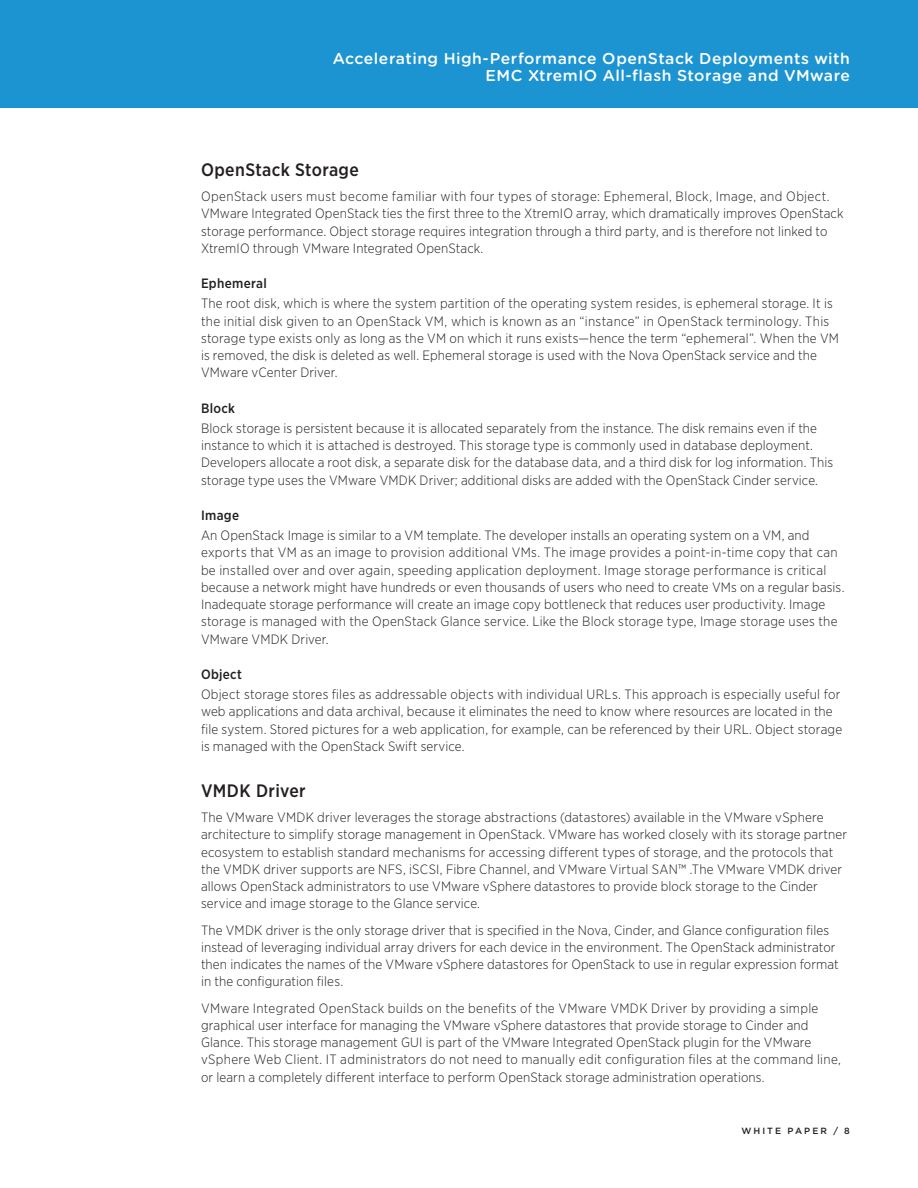
<style>
.page{position:relative;width:918px;height:1188px;background:#fff}
.page>*{position:absolute;margin:0;border:0;box-sizing:border-box;transform-origin:0 0}
._4a_Subhead_1{font:500 18px "Gotham Narrow";letter-spacing:.02em;color:#231f20}
.t1{font:500 15.75px/17.2px "Gotham Rounded";letter-spacing:.03em;color:#fff;text-align:right}
._5a_Body{font:300 13.5px/17.2px "Gotham Narrow";letter-spacing:.01em;color:#231f20}
._4b_Subhead_2{font:500 13.5px "Gotham Narrow";letter-spacing:.025em;color:#231f20}
.t2{font:500 9px "Gotham";letter-spacing:.23em;color:#231f20}
</style>
<div class="page">
<div style="left:0;top:0;width:918px;height:108px;background:#1c94d2"></div>
<p class="t1" style="left:333px;top:49px;width:519px">Accelerating High-Performance OpenStack Deployments with<br>EMC XtremIO All-flash Storage and VMware</p>
<p class="_4a_Subhead_1" style="left:201px;top:159px;width:159px">OpenStack Storage</p>
<p class="_5a_Body" style="left:201px;top:187px;width:644px">OpenStack users must become familiar with four types of storage: Ephemeral, Block, Image, and Object.<br>VMware Integrated OpenStack ties the first three to the XtremIO array, which dramatically improves OpenStack storage performance. Object storage requires integration through a third party, and is therefore not linked to XtremIO through VMware Integrated OpenStack.</p>
<p class="_4b_Subhead_2" style="left:201px;top:275px;width:67px">Ephemeral</p>
<p class="_5a_Body" style="left:201px;top:295px;width:640px">The root disk, which is where the system partition of the operating system resides, is ephemeral storage. It is the initial disk given to an OpenStack VM, which is known as an “instance” in OpenStack terminology. This storage type exists only as long as the VM on which it runs exists—hence the term “ephemeral”. When the VM is removed, the disk is deleted as well. Ephemeral storage is used with the Nova OpenStack service and the VMware vCenter Driver.</p>
<p class="_4b_Subhead_2" style="left:201px;top:399px;width:36px">Block</p>
<p class="_5a_Body" style="left:201px;top:419px;width:634px">Block storage is persistent because it is allocated separately from the instance. The disk remains even if the instance to which it is attached is destroyed. This storage type is commonly used in database deployment.<br>Developers allocate a root disk, a separate disk for the database data, and a third disk for log information. This storage type uses the VMware VMDK Driver; additional disks are added with the OpenStack Cinder service.</p>
<p class="_4b_Subhead_2" style="left:201px;top:507px;width:40px">Image</p>
<p class="_5a_Body" style="left:201px;top:526px;width:645px">An OpenStack Image is similar to a VM template. The developer installs an operating system on a VM, and exports that VM as an image to provision additional VMs. The image provides a point-in-time copy that can be installed over and over again, speeding application deployment. Image storage performance is critical because a network might have hundreds or even thousands of users who need to create VMs on a regular basis.<br>Inadequate storage performance will create an image copy bottleneck that reduces user productivity. Image storage is managed with the OpenStack Glance service. Like the Block storage type, Image storage uses the VMware VMDK Driver.</p>
<p class="_4b_Subhead_2" style="left:201px;top:666px;width:43px">Object</p>
<p class="_5a_Body" style="left:201px;top:685px;width:643px">Object storage stores files as addressable objects with individual URLs. This approach is especially useful for web applications and data archival, because it eliminates the need to know where resources are located in the file system. Stored pictures for a web application, for example, can be referenced by their URL. Object storage is managed with the OpenStack Swift service.</p>
<p class="_4a_Subhead_1" style="left:201px;top:780px;width:106px">VMDK Driver</p>
<p class="_5a_Body" style="left:201px;top:808px;width:648px">The VMware VMDK driver leverages the storage abstractions (datastores) available in the VMware vSphere architecture to simplify storage management in OpenStack. VMware has worked closely with its storage partner ecosystem to establish standard mechanisms for accessing different types of storage, and the protocols that the VMDK driver supports are NFS, iSCSI, Fibre Channel, and VMware Virtual SAN™ .The VMware VMDK driver allows OpenStack administrators to use VMware vSphere datastores to provide block storage to the Cinder service and image storage to the Glance service.</p>
<p class="_5a_Body" style="left:201px;top:921px;width:639px">The VMDK driver is the only storage driver that is specified in the Nova, Cinder, and Glance configuration files instead of leveraging individual array drivers for each device in the environment. The OpenStack administrator then indicates the names of the VMware vSphere datastores for OpenStack to use in regular expression format in the configuration files.</p>
<p class="_5a_Body" style="left:201px;top:999px;width:642px">VMware Integrated OpenStack builds on the benefits of the VMware VMDK Driver by providing a simple graphical user interface for managing the VMware vSphere datastores that provide storage to Cinder and Glance. This storage management GUI is part of the VMware Integrated OpenStack plugin for the VMware vSphere Web Client. IT administrators do not need to manually edit configuration files at the command line, or learn a completely different interface to perform OpenStack storage administration operations.</p>
<p class="t2" style="left:741px;top:1125px;width:110px">WHITE PAPER / 8</p>
</div>
